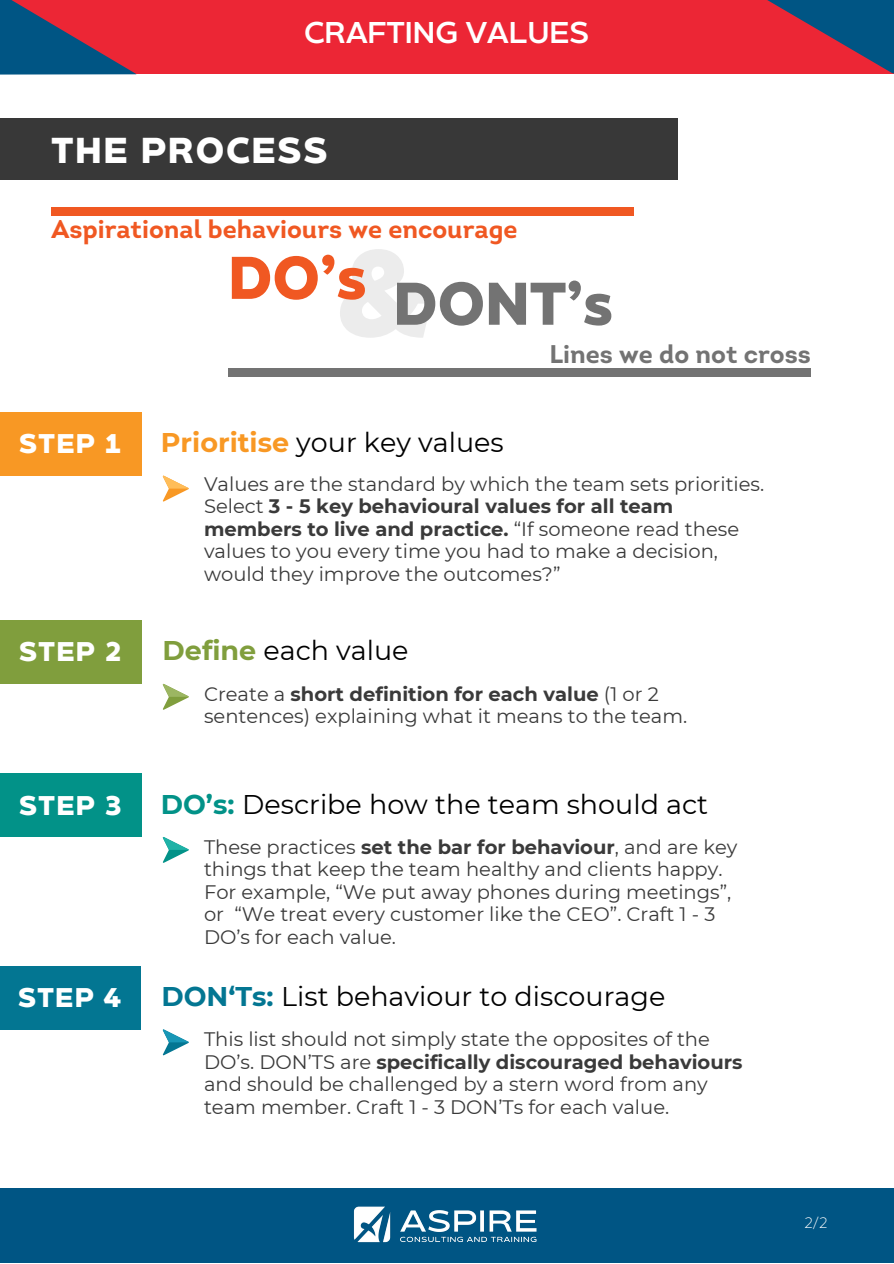
<style>
.page{position:relative;width:894px;height:1264px;background:#fff}
.page>*{position:absolute;margin:0;border:0;box-sizing:border-box;transform-origin:0 0}
.t1{font:900 60px "Matahari";color:#737373}
.t2{font:900 60px "Matahari";color:#f05822}
.t3{font:900 36px "Matahari";letter-spacing:.05em;color:#fff}
.t4{font:700 30px "Matahari";color:#fff}
.t5{font:27px "Montserrat";color:#000}
.t6{font:900 27px "Matahari";letter-spacing:.05em;color:#fff}
.t7{font:700 25.5px "Intro";color:#f05822}
.t8{font:700 25.5px "Intro";color:#737373}
.t9{font:19.5px/22.5px "Montserrat";color:#3a3a3a}
.t10{font:300 15px "Matahari";color:#fff}
.s1{font-size:121.35px;color:#d1d1d1}
.s2{font-weight:700;color:#f89824}
.s3{font-weight:700}
.s4{font-weight:700;color:#809e3d}
.s5{font-weight:700;color:#029288}
.s6{font-weight:700;color:#037692}
</style>
<div class="page">
<div style="left:0;top:0;width:893px;height:74px;background:#ec2635"></div>
<div style="left:0;top:1187px;width:893px;height:75px;background:#005584"></div>
<img style="left:353px;top:1206px;width:184px;height:37px">
<div style="left:0;top:119px;width:677px;height:61px;background:#383838"></div>
<svg style="left:767px;top:0;width:126px;height:74px"></svg>
<svg style="left:0;top:0;width:137px;height:75px"></svg>
<div style="left:1px;top:412px;width:141px;height:63px;background:#f89824"></div>
<div style="left:1px;top:620px;width:141px;height:63px;background:#809e3d"></div>
<svg style="left:163px;top:475px;width:25px;height:26px"></svg>
<svg style="left:163px;top:683px;width:25px;height:26px"></svg>
<div style="left:51px;top:207px;width:583px;height:9px;background:#f05822"></div>
<div style="left:228px;top:368px;width:582px;height:9px;background:#737373"></div>
<div style="left:1px;top:773px;width:141px;height:63px;background:#029288"></div>
<div style="left:0;top:966px;width:141px;height:63px;background:#037692"></div>
<svg style="left:163px;top:837px;width:25px;height:25px"></svg>
<svg style="left:163px;top:1029px;width:25px;height:26px"></svg>
<h5 class="t4" style="left:304px;top:21px;width:286px">CRAFTING VALUES</h5>
<h2 class="t3" style="left:51px;top:136px;width:278px">THE PROCESS</h2>
<h6 class="t7" style="left:51px;top:219px;width:467px">Aspirational behaviours we encourage</h6>
<p class="t2" style="left:228px;top:253px;width:204px">DO’s<span class="s1">&amp;</span></p>
<h4 class="t1" style="left:393px;top:279px;width:221px">DONT’s</h4>
<p class="t8" style="left:549px;top:343px;width:263px">Lines we do not cross</p>
<h4 class="t6" style="left:19px;top:432px;width:104px">STEP 1</h4>
<p class="t5" style="left:161px;top:426px;width:344px"><span class="s2">Prioritise</span> your key values</p>
<p class="t9" style="left:204px;top:472px;width:561px">Values are the standard by which the team sets priorities.<br>Select <span class="s3">3 - 5 key behavioural values for all team members to live and practice.</span> “If someone read these values to you every time you had to make a decision, would they improve the outcomes?”</p>
<p class="t6" style="left:19px;top:641px;width:104px">STEP 2</p>
<h5 class="t5" style="left:163px;top:634px;width:247px"><span class="s4">Define</span> each value</h5>
<h1 class="t9" style="left:204px;top:682px;width:484px">Create a <span class="s3">short definition for each value</span> (1 or 2 sentences) explaining what it means to the team.</h1>
<p class="t6" style="left:19px;top:794px;width:104px">STEP 3</p>
<p class="t5" style="left:161px;top:787px;width:548px"><span class="s5">DO’s:</span> Describe how the team should act</p>
<h4 class="t9" style="left:204px;top:835px;width:534px">These practices <span class="s3">set the bar for behaviour</span>, and are key things that keep the team healthy and clients happy.<br>For example, “We put away phones during meetings”, or “We treat every customer like the CEO”. Craft 1 - 3<br>DO’s for each value.</h4>
<p class="t6" style="left:18px;top:986px;width:104px">STEP 4</p>
<p class="t5" style="left:161px;top:979px;width:505px"><span class="s6">DON‘Ts:</span> List behaviour to discourage</p>
<h4 class="t9" style="left:204px;top:1027px;width:540px">This list should not simply state the opposites of the DO’s. DON’TS are <span class="s3">specifically discouraged behaviours </span>and should be challenged by a stern word from any team member. Craft 1 - 3 DON’Ts for each value.</h4>
<h1 class="t10" style="left:804px;top:1216px;width:25px">2/2</h1>
</div>
